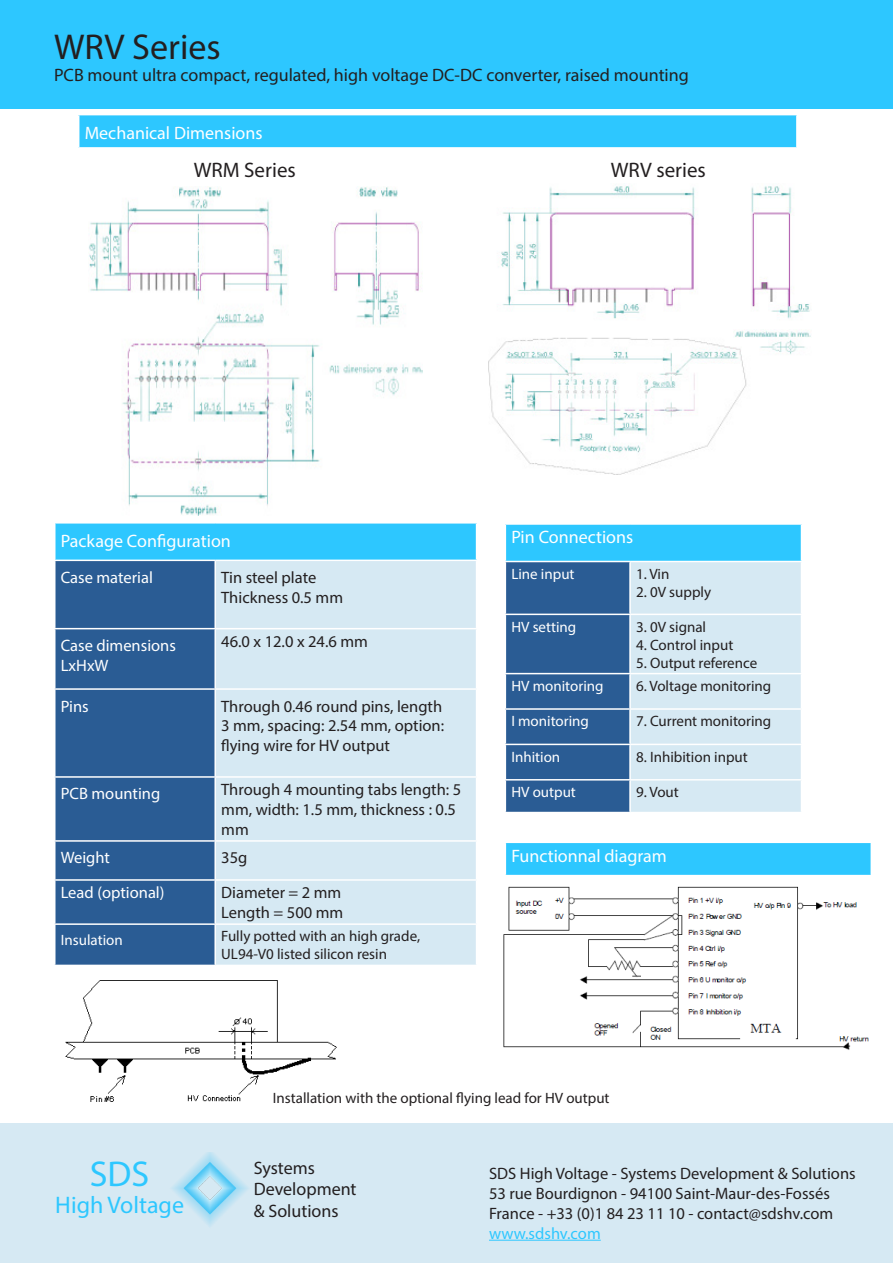
<style>
.page{position:relative;width:893px;height:1263px;background:#fff}
.page>*{position:absolute;margin:0;border:0;box-sizing:border-box;transform-origin:0 0}
.t1{font:36px "Myriad Pro";color:#231f20}
.t2{font:36px "Myriad Pro";color:#2dc7ff}
.t3{font:24px "Myriad Pro";color:#2dc7ff}
.t4{font:21px "Myriad Pro";color:#231f20}
.t5{font:18px "Myriad Pro";color:#231f20}
.t6{font:18px "Myriad Pro";color:#fff}
.t7{font:16.5px/19.8px "Myriad Pro";color:#231f20}
.t8{font:16.5px/19.8px "Myriad Pro";color:#fff}
.t9{font:16.5px "Myriad Pro";color:#2dc7ff}
.t10{font:15px/18px "Myriad Pro";color:#231f20}
.t11{font:15px "Myriad Pro";color:#fff}
</style>
<div class="page">
<div style="left:0;top:0;width:893px;height:108px;background:#2dc7ff"></div>
<div style="left:0;top:1123px;width:893px;height:140px;background:#d6e9f3"></div>
<img style="left:172px;top:1152px;width:76px;height:74px">
<hr style="left:489px;top:1240px;width:112px;height:1px;background:#2dc7ff">
<div style="left:79px;top:115px;width:718px;height:33px;background:#2dc7ff"></div>
<hr style="left:796px;top:115px;width:2px;height:32px;background:#fff">
<hr style="left:78px;top:147px;width:720px;height:2px;background:#fff">
<img style="left:89px;top:187px;width:334px;height:328px">
<img style="left:489px;top:186px;width:322px;height:289px">
<div style="left:55px;top:523px;width:422px;height:37px;background:#2dc7ff"></div>
<div style="left:56px;top:561px;width:158px;height:404px;background:#2a5c94"></div>
<div style="left:216px;top:561px;width:260px;height:404px;background:#d6e9f3"></div>
<hr style="left:54px;top:522px;width:161px;height:2px;background:#fff">
<hr style="left:54px;top:524px;width:2px;height:36px;background:#fff">
<hr style="left:215px;top:522px;width:262px;height:2px;background:#fff">
<hr style="left:476px;top:524px;width:1px;height:36px;background:#fff">
<hr style="left:54px;top:628px;width:161px;height:1px;background:#fff">
<hr style="left:215px;top:628px;width:262px;height:1px;background:#fff">
<hr style="left:54px;top:688px;width:161px;height:2px;background:#fff">
<hr style="left:215px;top:688px;width:262px;height:2px;background:#fff">
<hr style="left:54px;top:776px;width:161px;height:2px;background:#fff">
<hr style="left:215px;top:776px;width:262px;height:2px;background:#fff">
<hr style="left:54px;top:840px;width:161px;height:2px;background:#fff">
<hr style="left:215px;top:840px;width:262px;height:2px;background:#fff">
<hr style="left:54px;top:879px;width:161px;height:2px;background:#fff">
<hr style="left:215px;top:879px;width:262px;height:2px;background:#fff">
<hr style="left:54px;top:923px;width:161px;height:2px;background:#fff">
<hr style="left:215px;top:923px;width:262px;height:2px;background:#fff">
<img style="left:503px;top:886px;width:366px;height:164px">
<div style="left:505px;top:842px;width:366px;height:33px;background:#2dc7ff"></div>
<hr style="left:505px;top:841px;width:367px;height:2px;background:#fff">
<hr style="left:505px;top:843px;width:1px;height:32px;background:#fff">
<div style="left:505px;top:524px;width:296px;height:37px;background:#2dc7ff"></div>
<svg style="left:506px;top:562px;width:295px;height:250px;background:#95b3cf"></svg>
<div style="left:505px;top:709px;width:125px;height:35px;background:#2a5c94"></div>
<hr style="left:505px;top:523px;width:125px;height:2px;background:#fff">
<hr style="left:505px;top:525px;width:1px;height:36px;background:#fff">
<hr style="left:630px;top:523px;width:172px;height:2px;background:#fff">
<hr style="left:629px;top:562px;width:2px;height:52px;background:#fff">
<hr style="left:505px;top:614px;width:125px;height:1px;background:#fff">
<hr style="left:630px;top:614px;width:172px;height:1px;background:#fff">
<hr style="left:629px;top:615px;width:2px;height:58px;background:#fff">
<hr style="left:505px;top:673px;width:125px;height:1px;background:#fff">
<hr style="left:630px;top:673px;width:172px;height:1px;background:#fff">
<hr style="left:629px;top:674px;width:2px;height:34px;background:#fff">
<hr style="left:630px;top:708px;width:172px;height:2px;background:#fff">
<hr style="left:630px;top:744px;width:172px;height:1px;background:#fff">
<hr style="left:629px;top:745px;width:2px;height:34px;background:#fff">
<hr style="left:505px;top:779px;width:125px;height:1px;background:#fff">
<hr style="left:630px;top:779px;width:172px;height:1px;background:#fff">
<hr style="left:629px;top:780px;width:2px;height:32px;background:#fff">
<hr style="left:505px;top:708px;width:125px;height:2px;background:#fff">
<hr style="left:505px;top:710px;width:1px;height:34px;background:#fff">
<hr style="left:629px;top:710px;width:2px;height:34px;background:#fff">
<hr style="left:505px;top:744px;width:125px;height:1px;background:#fff">
<img style="left:65px;top:980px;width:272px;height:122px">
<p class="t1" style="left:54px;top:25px;width:168px">WRV Series</p>
<p class="t5" style="left:54px;top:63px;width:636px">PCB mount ultra compact, regulated, high voltage DC-DC converter, raised mounting</p>
<p class="t6" style="left:85px;top:121px;width:179px">Mechanical Dimensions</p>
<p class="t4" style="left:194px;top:157px;width:104px">WRM Series</p>
<p class="t4" style="left:611px;top:157px;width:97px">WRV series</p>
<p class="t6" style="left:61px;top:530px;width:172px">Package Configuration</p>
<p class="t8" style="left:61px;top:567px;width:94px">Case material</p>
<p class="t7" style="left:221px;top:567px;width:97px">Tin steel plate</p>
<p class="t7" style="left:221px;top:587px;width:123px">Thickness 0.5 mm</p>
<p class="t8" style="left:61px;top:635px;width:117px">Case dimensions<br>LxHxW</p>
<p class="t7" style="left:221px;top:631px;width:148px">46.0 x 12.0 x 24.6 mm</p>
<p class="t8" style="left:61px;top:696px;width:30px">Pins</p>
<p class="t7" style="left:221px;top:696px;width:224px">Through 0.46 round pins, length<br>3 mm, spacing: 2.54 mm, option: flying wire for HV output</p>
<p class="t8" style="left:61px;top:784px;width:101px">PCB mounting</p>
<p class="t7" style="left:221px;top:780px;width:242px">Through 4 mounting tabs length: 5 mm, width: 1.5 mm, thickness : 0.5 mm</p>
<p class="t8" style="left:61px;top:848px;width:51px">Weight</p>
<p class="t7" style="left:221px;top:848px;width:28px">35g</p>
<p class="t8" style="left:61px;top:883px;width:105px">Lead (optional)</p>
<p class="t7" style="left:221px;top:883px;width:122px">Diameter = 2 mm</p>
<p class="t7" style="left:221px;top:902px;width:124px">Length = 500 mm</p>
<p class="t11" style="left:61px;top:931px;width:64px">Insulation</p>
<p class="t10" style="left:221px;top:927px;width:200px">Fully potted with an high grade,<br>UL94-V0 listed silicon resin</p>
<p class="t6" style="left:511px;top:526px;width:123px">Pin Connections</p>
<p class="t11" style="left:511px;top:564px;width:65px">Line input</p>
<p class="t10" style="left:636px;top:564px;width:35px">1. Vin</p>
<p class="t10" style="left:636px;top:582px;width:77px">2. 0V supply</p>
<p class="t11" style="left:511px;top:617px;width:66px">HV setting</p>
<p class="t10" style="left:636px;top:617px;width:72px">3. 0V signal</p>
<p class="t10" style="left:636px;top:635px;width:99px">4. Control input</p>
<p class="t10" style="left:636px;top:653px;width:123px">5. Output reference</p>
<p class="t11" style="left:511px;top:676px;width:94px">HV monitoring</p>
<p class="t10" style="left:636px;top:677px;width:137px">6. Voltage monitoring</p>
<p class="t11" style="left:511px;top:712px;width:79px">I monitoring</p>
<p class="t10" style="left:636px;top:712px;width:137px">7. Current monitoring</p>
<p class="t11" style="left:511px;top:747px;width:50px">Inhition</p>
<p class="t10" style="left:636px;top:747px;width:113px">8. Inhibition input</p>
<p class="t11" style="left:511px;top:783px;width:66px">HV output</p>
<p class="t10" style="left:636px;top:783px;width:44px">9. Vout</p>
<p class="t6" style="left:511px;top:845px;width:157px">Functionnal diagram</p>
<p class="t2" style="left:90px;top:1152px;width:61px">SDS</p>
<p class="t3" style="left:55px;top:1190px;width:130px">High Voltage</p>
<p class="t10" style="left:273px;top:1088px;width:338px">Installation with the optional flying lead for HV output</p>
<p class="t5" style="left:254px;top:1156px;width:63px">Systems</p>
<p class="t5" style="left:254px;top:1178px;width:104px">Development</p>
<p class="t5" style="left:254px;top:1200px;width:86px">&amp; Solutions</p>
<p class="t7" style="left:489px;top:1163px;width:368px">SDS High Voltage - Systems Development &amp; Solutions</p>
<p class="t7" style="left:489px;top:1183px;width:342px">53 rue Bourdignon - 94100 Saint-Maur-des-Fossés</p>
<p class="t7" style="left:489px;top:1203px;width:346px">France - +33 (0)1 84 23 11 10 - contact@sdshv.com</p>
<p class="t9" style="left:489px;top:1223px;width:113px">www.sdshv.com</p>
</div>
